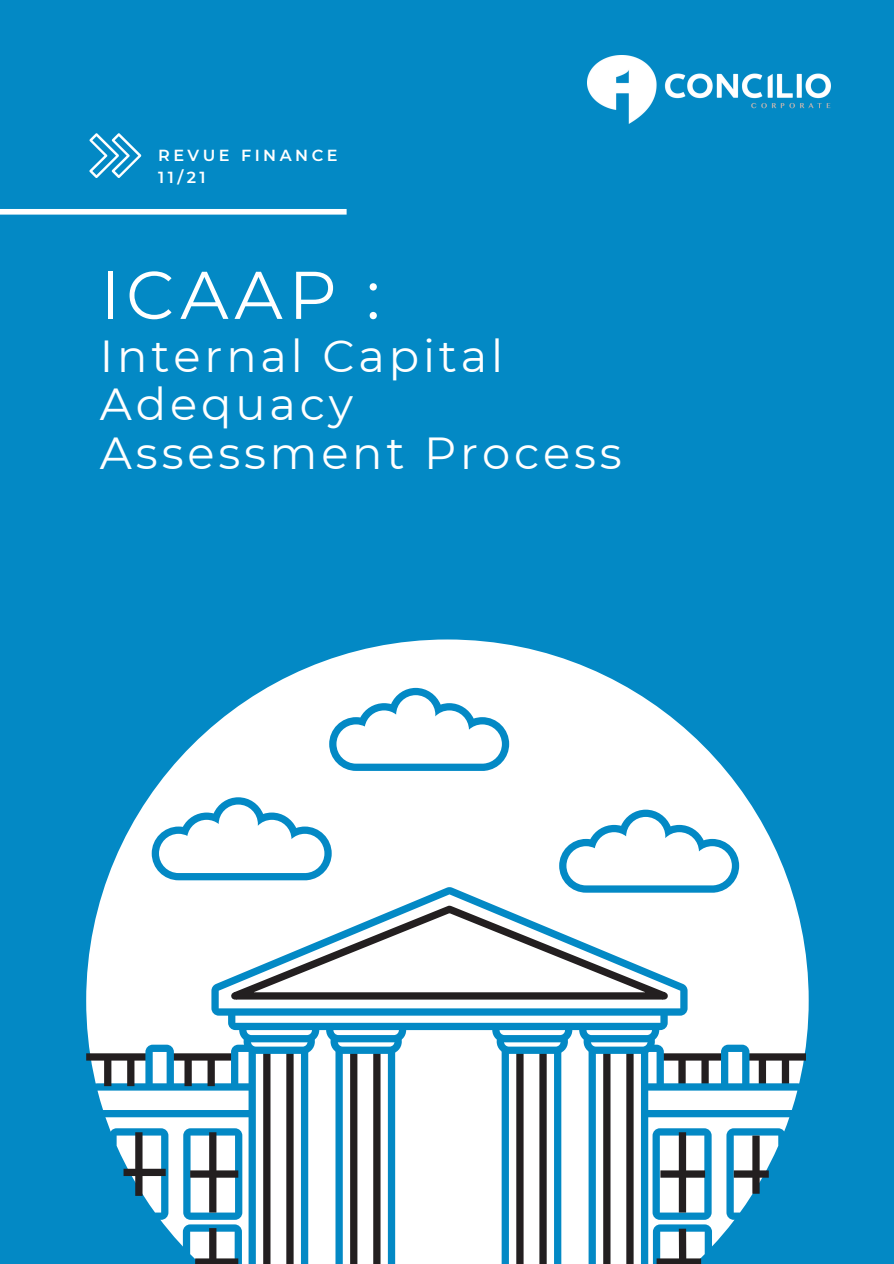
<style>
.page{position:relative;width:894px;height:1264px;background:#fff}
.page>*{position:absolute;margin:0;border:0;box-sizing:border-box;transform-origin:0 0}
.t1{font:67.35px "Montserrat";letter-spacing:.085em;color:#fff}
.t2{font:44.85px/48.4px "Montserrat";letter-spacing:.085em;color:#fff}
.t3{font:600 16.05px/22px "Montserrat";letter-spacing:.215em;color:#fff}
</style>
<div class="page">
<div style="left:0;top:0;width:893px;height:1263px;background:#0389c5"></div>
<div style="left:0;top:209px;width:346px;height:6px;background:#fff"></div>
<svg style="left:89px;top:133px;width:52px;height:45px"></svg>
<img style="left:587px;top:55px;width:243px;height:69px">
<svg style="left:86px;top:639px;width:723px;height:422px;fill:#fff"></svg>
<div style="left:646px;top:1053px;width:159px;height:7px;background:#231f20"></div>
<div style="left:86px;top:1053px;width:159px;height:7px;background:#231f20"></div>
<svg style="left:90px;top:1001px;width:714px;height:262px"></svg>
<svg style="left:211px;top:887px;width:476px;height:128px;fill:#fff"></svg>
<svg style="left:197px;top:899px;width:504px;height:104px;background:#d3dbdf"></svg>
<div style="left:104px;top:1056px;width:7px;height:30px;background:#231f20"></div>
<div style="left:127px;top:1056px;width:7px;height:30px;background:#231f20"></div>
<div style="left:184px;top:1056px;width:8px;height:30px;background:#231f20"></div>
<div style="left:207px;top:1056px;width:8px;height:30px;background:#231f20"></div>
<div style="left:209px;top:1132px;width:7px;height:80px;background:#231f20"></div>
<div style="left:190px;top:1170px;width:48px;height:7px;background:#231f20"></div>
<div style="left:209px;top:1228px;width:7px;height:35px;background:#231f20"></div>
<div style="left:195px;top:1258px;width:43px;height:5px;background:#231f20"></div>
<div style="left:135px;top:1132px;width:7px;height:63px;background:#231f20"></div>
<div style="left:123px;top:1168px;width:43px;height:7px;background:#231f20"></div>
<div style="left:678px;top:1132px;width:8px;height:80px;background:#231f20"></div>
<div style="left:660px;top:1170px;width:45px;height:7px;background:#231f20"></div>
<div style="left:752px;top:1135px;width:7px;height:58px;background:#231f20"></div>
<div style="left:733px;top:1170px;width:35px;height:7px;background:#231f20"></div>
<div style="left:678px;top:1228px;width:8px;height:35px;background:#231f20"></div>
<div style="left:656px;top:1258px;width:45px;height:5px;background:#231f20"></div>
<svg style="left:152px;top:797px;width:179px;height:83px"></svg>
<svg style="left:329px;top:688px;width:180px;height:83px"></svg>
<svg style="left:559px;top:809px;width:180px;height:83px"></svg>
<p class="t3" style="left:158px;top:144px;width:181px">REVUE FINANCE<br>11/21</p>
<p class="t1" style="left:100px;top:254px;width:282px">ICAAP :</p>
<p class="t2" style="left:100px;top:331px;width:523px">Internal Capital<br>Adequacy<br>Assessment Process</p>
</div>
